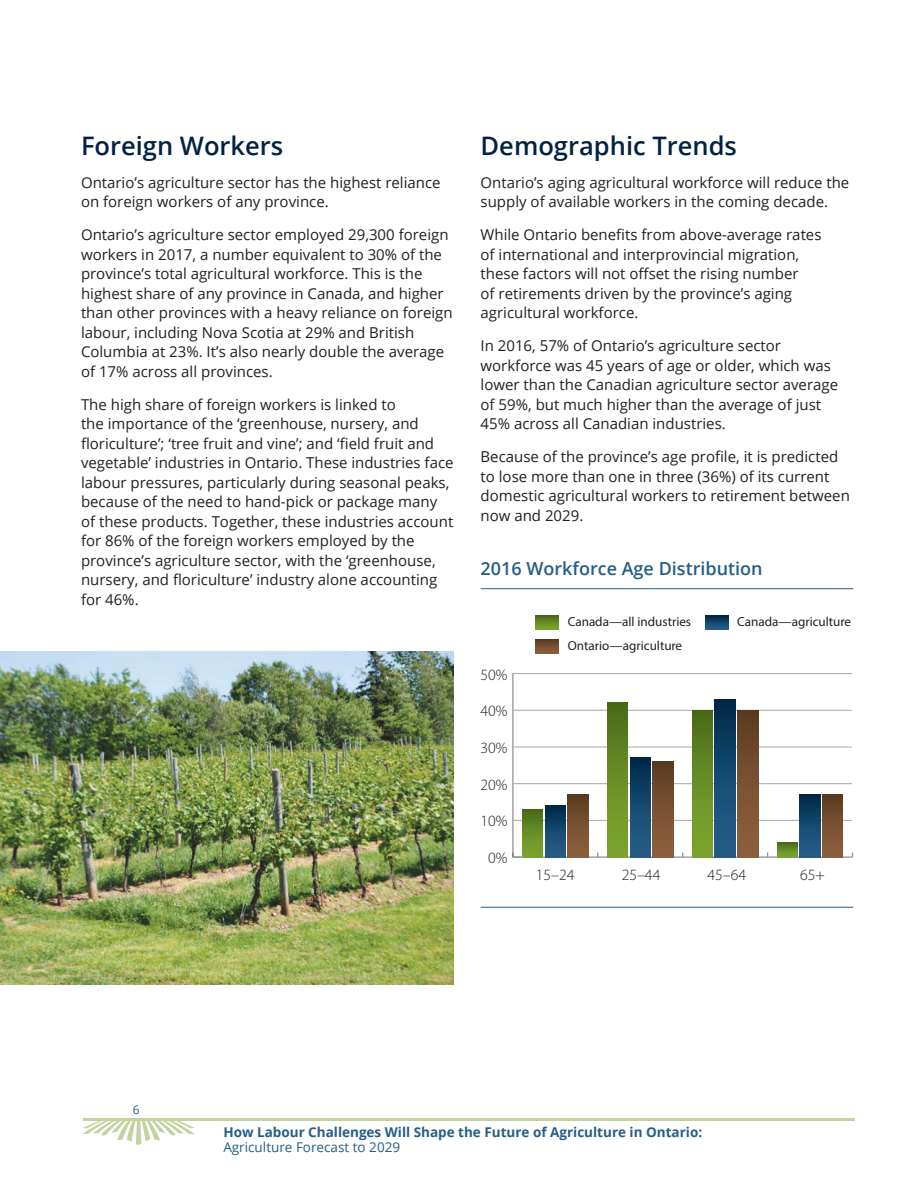
<style>
.page{position:relative;width:918px;height:1188px;background:#fff}
.page>*{position:absolute;margin:0;border:0;box-sizing:border-box;transform-origin:0 0}
.t1{font:600 25.5px "Open Sans";color:#002343}
.t2{font:600 18px "Open Sans";color:#265d87}
.t3{font:300 15.75px "Myriad Pro";color:#231f20}
.t4{font:15px/19.5px "Open Sans";color:#231f20}
.t5{font:700 13.5px "Open Sans";color:#265d87}
.t6{font:13.5px "Open Sans";color:#265d87}
.t7{font:13.2px "Myriad Pro";color:#231f20}
.t8{font:12px "Open Sans";color:#265d87}
</style>
<div class="page">
<svg style="left:82px;top:1121px;width:113px;height:24px"></svg>
<hr style="left:83px;top:1118px;width:772px;height:3px;background:#c3d3a0">
<img style="left:0;top:652px;width:454px;height:333px">
<hr style="left:513px;top:856px;width:340px;height:2px;background:#939598">
<hr style="left:512px;top:674px;width:2px;height:183px;background:#939598">
<svg style="left:512px;top:853px;width:9px;height:5px"></svg>
<hr style="left:513px;top:820px;width:339px;height:1px;background:#a8a9ad">
<hr style="left:513px;top:783px;width:339px;height:1px;background:#a8a9ad">
<hr style="left:513px;top:747px;width:339px;height:1px;background:#a8a9ad">
<hr style="left:513px;top:710px;width:339px;height:1px;background:#a8a9ad">
<hr style="left:513px;top:673px;width:339px;height:1px;background:#a8a9ad">
<div style="left:568px;top:795px;width:20px;height:62px;background:linear-gradient(to bottom,#5e3d22,#90613e)"></div>
<div style="left:653px;top:762px;width:20px;height:95px;background:linear-gradient(to bottom,#5d3d22,#91623f)"></div>
<div style="left:738px;top:710px;width:20px;height:147px;background:linear-gradient(to bottom,#5d3d22,#91623f)"></div>
<div style="left:823px;top:795px;width:20px;height:62px;background:linear-gradient(to bottom,#5e3d22,#90613e)"></div>
<div style="left:545px;top:806px;width:21px;height:51px;background:linear-gradient(to bottom,#012c4c,#29638e)"></div>
<div style="left:630px;top:758px;width:20px;height:99px;background:linear-gradient(to bottom,#012c4c,#29648f)"></div>
<div style="left:715px;top:699px;width:20px;height:158px;background:linear-gradient(to bottom,#012c4c,#29638e)"></div>
<div style="left:800px;top:795px;width:20px;height:62px;background:linear-gradient(to bottom,#012c4c,#28628d)"></div>
<div style="left:523px;top:809px;width:20px;height:48px;background:linear-gradient(to bottom,#4b6e1a,#7ea830)"></div>
<div style="left:607px;top:703px;width:21px;height:154px;background:linear-gradient(to bottom,#4c6e1a,#7faa31)"></div>
<div style="left:692px;top:710px;width:21px;height:147px;background:linear-gradient(to bottom,#4b6e19,#7faa31)"></div>
<svg style="left:777px;top:842px;width:21px;height:15px"></svg>
<svg style="left:536px;top:616px;width:23px;height:14px"></svg>
<svg style="left:536px;top:640px;width:23px;height:13px"></svg>
<svg style="left:705px;top:616px;width:23px;height:14px"></svg>
<hr style="left:481px;top:588px;width:372px;height:1px;background:#265d87">
<hr style="left:481px;top:907px;width:372px;height:1px;background:#265d87">
<h1 class="t1" style="left:81px;top:128px;width:204px">Foreign Workers</h1>
<p class="t4" style="left:81px;top:172px;width:361px">Ontario’s agriculture sector has the highest reliance on foreign workers of any province.</p>
<p class="t4" style="left:81px;top:224px;width:373px">Ontario’s agriculture sector employed 29,300 foreign workers in 2017, a number equivalent to 30% of the province’s total agricultural workforce. This is the highest share of any province in Canada, and higher than other provinces with a heavy reliance on foreign labour, including Nova Scotia at 29% and British Columbia at 23%. It’s also nearly double the average of 17% across all provinces.</p>
<p class="t4" style="left:81px;top:394px;width:374px">The high share of foreign workers is linked to<br>the importance of the ‘greenhouse, nursery, and floriculture’; ‘tree fruit and vine’; and ‘field fruit and vegetable’ industries in Ontario. These industries face labour pressures, particularly during seasonal peaks, because of the need to hand-pick or package many of these products. Together, these industries account for 86% of the foreign workers employed by the province’s agriculture sector, with the ‘greenhouse, nursery, and floriculture’ industry alone accounting for 46%.</p>
<h1 class="t1" style="left:481px;top:128px;width:258px">Demographic Trends</h1>
<p class="t4" style="left:481px;top:172px;width:370px">Ontario’s aging agricultural workforce will reduce the supply of available workers in the coming decade.</p>
<p class="t4" style="left:481px;top:224px;width:342px">While Ontario benefits from above-average rates of international and interprovincial migration, these factors will not offset the rising number<br>of retirements driven by the province’s aging agricultural workforce.</p>
<p class="t4" style="left:481px;top:335px;width:359px">In 2016, 57% of Ontario’s agriculture sector workforce was 45 years of age or older, which was lower than the Canadian agriculture sector average of 59%, but much higher than the average of just 45% across all Canadian industries.</p>
<p class="t4" style="left:481px;top:446px;width:371px">Because of the province’s age profile, it is predicted to lose more than one in three (36%) of its current domestic agricultural workers to retirement between now and 2029.</p>
<p class="t2" style="left:481px;top:556px;width:284px">2016 Workforce Age Distribution</p>
<p class="t3" style="left:481px;top:665px;width:28px">50%</p>
<p class="t3" style="left:481px;top:702px;width:28px">40%</p>
<p class="t3" style="left:481px;top:738px;width:28px">30%</p>
<p class="t3" style="left:481px;top:775px;width:28px">20%</p>
<p class="t3" style="left:481px;top:812px;width:28px">10%</p>
<p class="t3" style="left:488px;top:848px;width:21px">0%</p>
<p class="t7" style="left:568px;top:614px;width:125px">Canada—all industries</p>
<p class="t7" style="left:568px;top:638px;width:116px">Ontario—agriculture</p>
<p class="t7" style="left:737px;top:614px;width:115px">Canada—agriculture</p>
<p class="t3" style="left:536px;top:865px;width:40px">15–24</p>
<p class="t3" style="left:622px;top:865px;width:40px">25–44</p>
<p class="t3" style="left:708px;top:865px;width:40px">45–64</p>
<p class="t3" style="left:800px;top:865px;width:26px">65+</p>
<p class="t8" style="left:133px;top:1102px;width:8px">6</p>
<p class="t5" style="left:223px;top:1123px;width:480px">How Labour Challenges Will Shape the Future of Agriculture in Ontario:</p>
<p class="t6" style="left:223px;top:1138px;width:178px">Agriculture Forecast to 2029</p>
</div>
